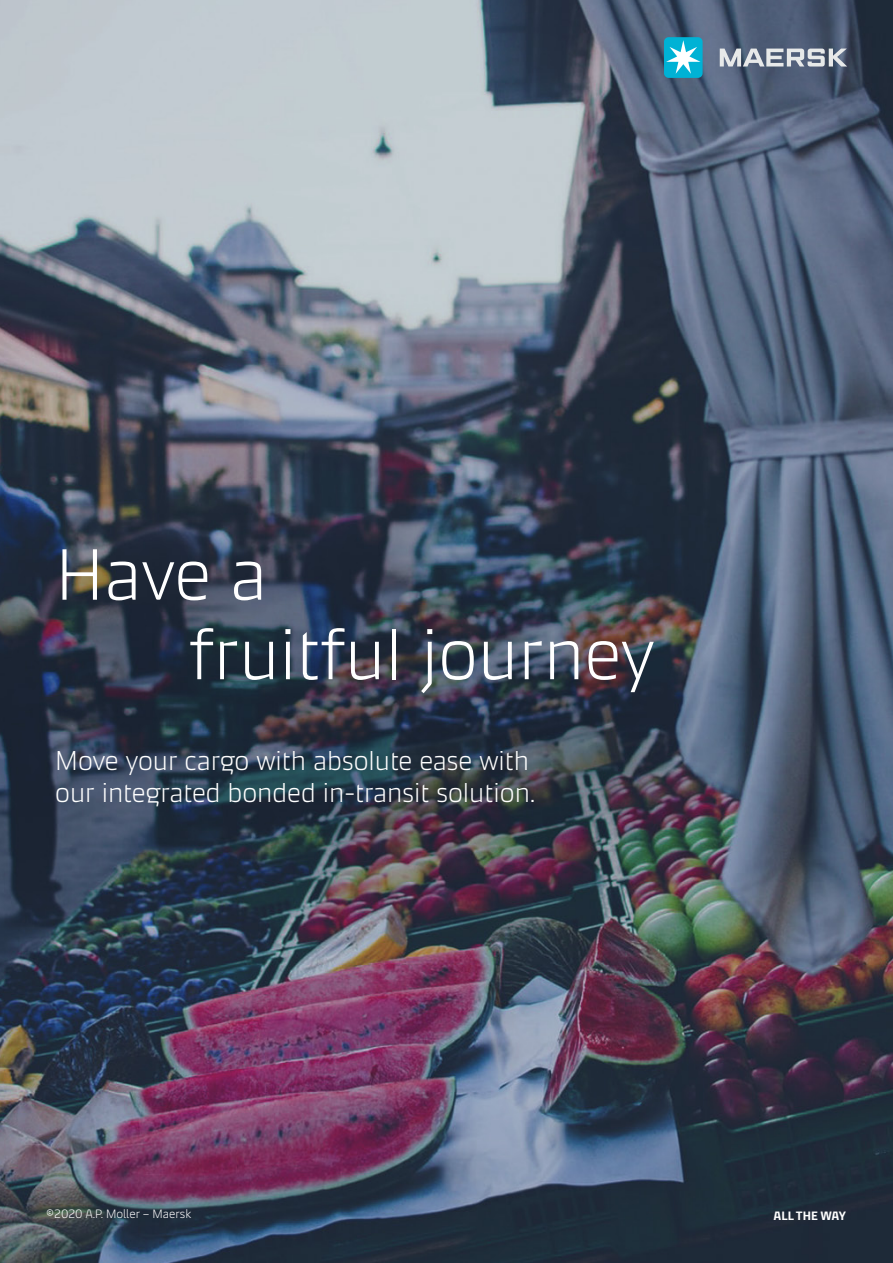
<style>
.page{position:relative;width:893px;height:1263px;background:#fff}
.page>*{position:absolute;margin:0;border:0;box-sizing:border-box;transform-origin:0 0}
.Maersk_Headline{font:300 72px "Maersk Headline";color:#fff}
.Maersk_Introduction{font:300 27px "Maersk Headline";color:#fff}
.Maersk_Introduction-2{font:300 12px "Maersk Text";color:#fff}
.Maersk_Caption{font:700 12px "Maersk Text";color:#fff}
</style>
<div class="page">
<img style="left:0;top:0;width:893px;height:1263px">
<svg style="left:720px;top:49px;width:127px;height:18px;background:#9ea6b2"></svg>
<div style="left:664px;top:37px;width:39px;height:41px;background:#00b2d5;border-radius:5px"></div>
<svg style="left:666px;top:40px;width:34px;height:34px"></svg>
<p class="Maersk_Headline" style="left:55px;top:518px;width:213px">Have a</p>
<p class="Maersk_Headline" style="left:189px;top:597px;width:467px">fruitful journey</p>
<p class="Maersk_Introduction" style="left:55px;top:740px;width:475px">Move your cargo with absolute ease with</p>
<p class="Maersk_Introduction" style="left:55px;top:771px;width:482px">our integrated bonded in-transit solution.</p>
<p class="Maersk_Introduction-2" style="left:46px;top:1203px;width:147px">©2020 A.P. Moller – Maersk</p>
<p class="Maersk_Caption" style="left:773px;top:1207px;width:74px">ALL THE WAY</p>
</div>
